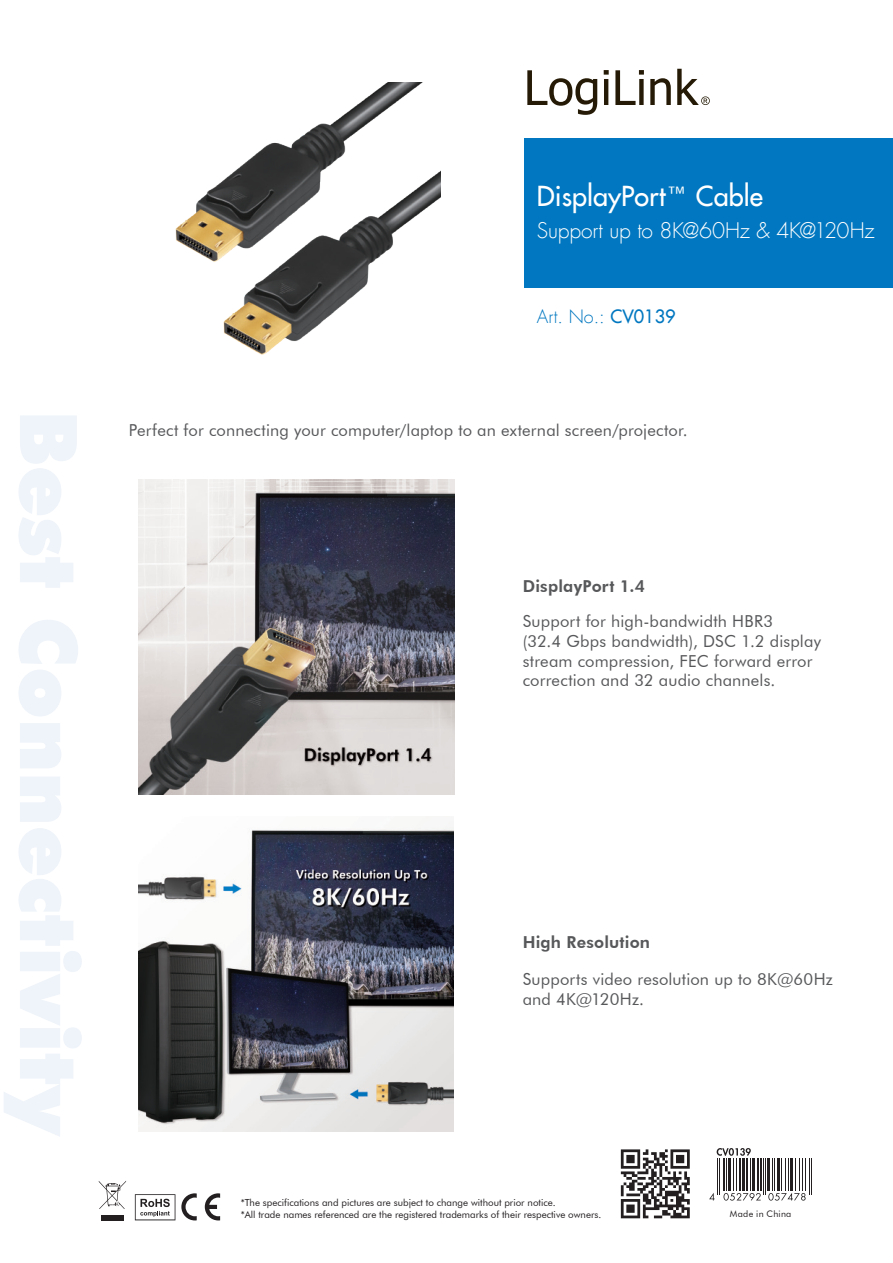
<style>
.page{position:relative;width:893px;height:1263px;background:#fff}
.page>*{position:absolute;margin:0;border:0;box-sizing:border-box;transform-origin:0 0}
.Produktname{font:27px "Futura LT";color:#fff}
.t1{font:300 21px "Futura LT";letter-spacing:-.01em;color:#fff}
.t2{font:300 18px "Futura LT";color:#0077c0}
.Fließtext{font:16.5px/19.8px "Futura BT";letter-spacing:.01em;color:#57585a}
.subline{font:800 16.5px "Futura BT";letter-spacing:.015em;color:#57585a}
.t3{font:9.75px/11.7px "Futura BT";color:#231f20}
.Fließtext-2{font:9px "Futura BT";letter-spacing:.035em;color:#231f20}
.s1{font-family:"Futura BT"}
.s2{font-weight:400}
</style>
<div class="page">
<svg style="left:135px;top:1194px;width:40px;height:26px"></svg>
<svg style="left:99px;top:1181px;width:27px;height:28px"></svg>
<div style="left:101px;top:1215px;width:23px;height:5px;background:#231f20"></div>
<svg style="left:181px;top:1193px;width:16px;height:27px"></svg>
<svg style="left:205px;top:1193px;width:15px;height:27px"></svg>
<svg style="left:527px;top:69px;width:183px;height:46px"></svg>
<div style="left:524px;top:138px;width:369px;height:150px;background:#0077c0"></div>
<img style="left:175px;top:82px;width:266px;height:273px">
<img style="left:138px;top:479px;width:316px;height:316px">
<img style="left:139px;top:823px;width:315px;height:308px">
<svg style="left:621px;top:1149px;width:69px;height:69px"></svg>
<svg style="left:717px;top:1148px;width:34px;height:8px"></svg>
<svg style="left:709px;top:1193px;width:6px;height:7px"></svg>
<svg style="left:723px;top:1193px;width:38px;height:7px"></svg>
<svg style="left:768px;top:1193px;width:38px;height:7px"></svg>
<hr style="left:717px;top:1158px;width:1px;height:37px;background:#231f20">
<hr style="left:719px;top:1158px;width:1px;height:37px;background:#231f20">
<hr style="left:723px;top:1158px;width:2px;height:32px;background:#231f20">
<hr style="left:726px;top:1158px;width:1px;height:32px;background:#231f20">
<hr style="left:728px;top:1158px;width:3px;height:32px;background:#231f20">
<hr style="left:733px;top:1158px;width:1px;height:32px;background:#231f20">
<hr style="left:736px;top:1158px;width:1px;height:32px;background:#231f20">
<hr style="left:739px;top:1158px;width:2px;height:32px;background:#231f20">
<hr style="left:742px;top:1158px;width:3px;height:32px;background:#231f20">
<hr style="left:746px;top:1158px;width:2px;height:32px;background:#231f20">
<hr style="left:750px;top:1158px;width:1px;height:32px;background:#231f20">
<hr style="left:752px;top:1158px;width:3px;height:32px;background:#231f20">
<hr style="left:757px;top:1158px;width:2px;height:32px;background:#231f20">
<hr style="left:760px;top:1158px;width:2px;height:32px;background:#231f20">
<hr style="left:763px;top:1158px;width:1px;height:37px;background:#231f20">
<hr style="left:765px;top:1158px;width:1px;height:37px;background:#231f20">
<hr style="left:767px;top:1158px;width:3px;height:32px;background:#231f20">
<hr style="left:772px;top:1158px;width:1px;height:32px;background:#231f20">
<hr style="left:774px;top:1158px;width:1px;height:32px;background:#231f20">
<hr style="left:777px;top:1158px;width:3px;height:32px;background:#231f20">
<hr style="left:781px;top:1158px;width:1px;height:32px;background:#231f20">
<hr style="left:785px;top:1158px;width:1px;height:32px;background:#231f20">
<hr style="left:788px;top:1158px;width:1px;height:32px;background:#231f20">
<hr style="left:790px;top:1158px;width:3px;height:32px;background:#231f20">
<hr style="left:795px;top:1158px;width:1px;height:32px;background:#231f20">
<hr style="left:799px;top:1158px;width:1px;height:32px;background:#231f20">
<hr style="left:802px;top:1158px;width:1px;height:32px;background:#231f20">
<hr style="left:805px;top:1158px;width:1px;height:32px;background:#231f20">
<hr style="left:809px;top:1158px;width:1px;height:37px;background:#231f20">
<hr style="left:811px;top:1158px;width:1px;height:37px;background:#231f20">
<p class="Produktname" style="left:537px;top:179px;width:228px">DisplayPort<span class="s1">™</span> Cable</p>
<p class="t1" style="left:537px;top:217px;width:339px">Support up to 8K@60Hz &amp; 4K@120Hz</p>
<p class="t2" style="left:537px;top:305px;width:140px">Art. No.: <span class="s2">CV0139</span></p>
<p class="Fließtext" style="left:129px;top:420px;width:560px">Perfect for connecting your computer/laptop to an external screen/projector.</p>
<p class="subline" style="left:523px;top:576px;width:124px">DisplayPort 1.4</p>
<p class="Fließtext" style="left:523px;top:611px;width:252px">Support for high-bandwidth HBR3</p>
<p class="Fließtext" style="left:523px;top:631px;width:300px">(32.4 Gbps bandwidth), DSC 1.2 display stream compression, FEC forward error correction and 32 audio channels.</p>
<p class="subline" style="left:523px;top:932px;width:129px">High Resolution</p>
<p class="Fließtext" style="left:523px;top:969px;width:312px">Supports video resolution up to 8K@60Hz and 4K@120Hz.</p>
<p class="t3" style="left:241px;top:1196px;width:362px">*The specifications and pictures are subject to change without prior notice.<br>*All trade names referenced are the registered trademarks of their respective owners.</p>
<p class="Fließtext-2" style="left:730px;top:1208px;width:63px">Made in China</p>
</div>
